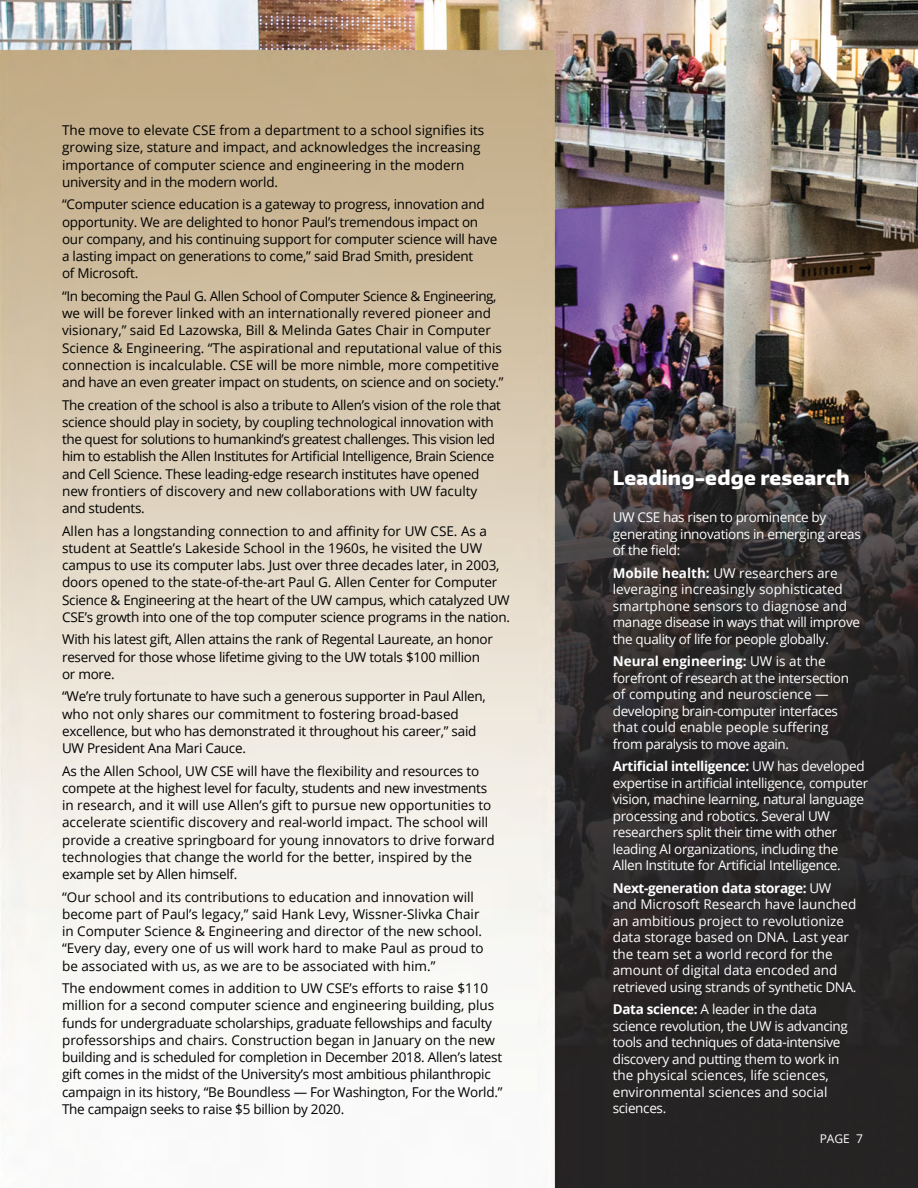
<style>
.page{position:relative;width:918px;height:1188px;background:#fff}
.page>*{position:absolute;margin:0;border:0;box-sizing:border-box;transform-origin:0 0}
.t1{font:800 19.5px "Encode Sans Normal";letter-spacing:.01em;color:#fff}
.t2{font:13.5px/17.2px "Open Sans";letter-spacing:-.02em;color:#010101}
.t3{font:13.5px/17.2px "Open Sans";color:#010101}
.t4{font:13.5px/16.5px "Open Sans";letter-spacing:-.025em;color:#fff}
.t5{font:13.5px/16.5px "Open Sans";color:#fff}
.t6{font:12px "Open Sans";color:#fff}
.s1{font-weight:700}
</style>
<div class="page">
<img style="left:0;top:0;width:918px;height:1188px">
<p class="t3" style="left:62px;top:121px;width:424px">The move to elevate CSE from a department to a school signifies its</p>
<p class="t3" style="left:62px;top:138px;width:420px">growing size, stature and impact, and acknowledges the increasing importance of computer science and engineering in the modern university and in the modern world.</p>
<p class="t2" style="left:62px;top:195px;width:437px">“Computer science education is a gateway to progress, innovation and opportunity. We are delighted to honor Paul’s tremendous impact on our company, and his continuing support for computer science will have a lasting impact on generations to come,” said Brad Smith, president<br>of Microsoft.</p>
<p class="t3" style="left:62px;top:287px;width:443px">“In becoming the Paul G. Allen School of Computer Science &amp; Engineering, we will be forever linked with an internationally revered pioneer and visionary,” said Ed Lazowska, Bill &amp; Melinda Gates Chair in Computer Science &amp; Engineering. “The aspirational and reputational value of this connection is incalculable. CSE will be more nimble, more competitive and have an even greater impact on students, on science and on society.”</p>
<p class="t2" style="left:62px;top:396px;width:440px">The creation of the school is also a tribute to Allen’s vision of the role that science should play in society, by coupling technological innovation with the quest for solutions to humankind’s greatest challenges. This vision led</p>
<p class="t2" style="left:62px;top:448px;width:434px">him to establish the Allen Institutes for Artificial Intelligence, Brain Science and Cell Science. These leading-edge research institutes have opened</p>
<p class="t3" style="left:62px;top:482px;width:417px">new frontiers of discovery and new collaborations with UW faculty and students.</p>
<p class="t3" style="left:62px;top:522px;width:426px">Allen has a longstanding connection to and affinity for UW CSE. As a</p>
<p class="t2" style="left:62px;top:539px;width:439px">student at Seattle’s Lakeside School in the 1960s, he visited the UW campus to use its computer labs. Just over three decades later, in 2003,</p>
<p class="t2" style="left:62px;top:574px;width:437px">doors opened to the state-of-the-art Paul G. Allen Center for Computer</p>
<p class="t2" style="left:62px;top:591px;width:449px">Science &amp; Engineering at the heart of the UW campus, which catalyzed UW</p>
<p class="t2" style="left:62px;top:605px;width:450px;line-height:22.5px">CSE’s growth into one of the top computer science programs in the nation.<br>With his latest gift, Allen attains the rank of Regental Laureate, an honor</p>
<p class="t2" style="left:62px;top:648px;width:420px">reserved for those whose lifetime giving to the UW totals $100 million or more.</p>
<p class="t2" style="left:62px;top:688px;width:425px">“We’re truly fortunate to have such a generous supporter in Paul Allen,</p>
<p class="t2" style="left:62px;top:705px;width:416px">who not only shares our commitment to fostering broad-based excellence, but who has demonstrated it throughout his career,” said</p>
<p class="t2" style="left:62px;top:739px;width:185px">UW President Ana Mari Cauce.</p>
<p class="t2" style="left:62px;top:762px;width:419px">As the Allen School, UW CSE will have the flexibility and resources to</p>
<p class="t2" style="left:62px;top:779px;width:431px">compete at the highest level for faculty, students and new investments in research, and it will use Allen’s gift to pursue new opportunities to</p>
<p class="t3" style="left:62px;top:814px;width:428px">accelerate scientific discovery and real-world impact. The school will</p>
<p class="t3" style="left:62px;top:831px;width:434px">provide a creative springboard for young innovators to drive forward technologies that change the world for the better, inspired by the</p>
<p class="t2" style="left:62px;top:865px;width:177px">example set by Allen himself.</p>
<p class="t3" style="left:62px;top:888px;width:413px">“Our school and its contributions to education and innovation will</p>
<p class="t3" style="left:62px;top:905px;width:419px">become part of Paul’s legacy,” said Hank Levy, Wissner-Slivka Chair</p>
<p class="t2" style="left:62px;top:922px;width:423px;text-align:justify">in Computer Science &amp; Engineering and director of the new school. “Every day, every one of us will work hard to make Paul as proud to be associated with us, as we are to be associated with him.”</p>
<p class="t3" style="left:62px;top:979px;width:428px">The endowment comes in addition to UW CSE’s efforts to raise $110</p>
<p class="t3" style="left:62px;top:997px;width:435px">million for a second computer science and engineering building, plus funds for undergraduate scholarships, graduate fellowships and faculty professorships and chairs. Construction began in January on the new</p>
<p class="t2" style="left:62px;top:1048px;width:442px">building and is scheduled for completion in December 2018. Allen’s latest</p>
<p class="t2" style="left:62px;top:1066px;width:442px">gift comes in the midst of the University’s most ambitious philanthropic campaign in its history, “Be Boundless — For Washington, For the World.”<br>The campaign seeks to raise $5 billion by 2020.</p>
<h3 class="t1" style="left:613px;top:465px;width:238px">Leading-edge research</h3>
<p class="t4" style="left:613px;top:509px;width:250px">UW CSE has risen to prominence by generating innovations in emerging areas</p>
<p class="t4" style="left:613px;top:542px;width:69px">of the field:</p>
<p class="t5" style="left:613px;top:564px;width:249px"><span class="s1">Mobile health:</span> UW researchers are leveraging increasingly sophisticated smartphone sensors to diagnose and manage disease in ways that will improve the quality of life for people globally.</p>
<p class="t4" style="left:613px;top:653px;width:238px"><span class="s1">Neural engineering:</span> UW is at the forefront of research at the intersection of computing and neuroscience —</p>
<p class="t4" style="left:613px;top:702px;width:227px">developing brain-computer interfaces that could enable people suffering</p>
<p class="t4" style="left:613px;top:732px;width:253px;line-height:22.5px">from paralysis to move again.<br><span class="s1">Artificial intelligence:</span> UW has developed</p>
<p class="t4" style="left:613px;top:774px;width:257px">expertise in artificial intelligence, computer</p>
<p class="t4" style="left:613px;top:791px;width:253px">vision, machine learning, natural language processing and robotics. Several UW researchers split their time with other leading AI organizations, including the</p>
<p class="t4" style="left:613px;top:857px;width:229px">Allen Institute for Artificial Intelligence.</p>
<p class="t5" style="left:613px;top:879px;width:245px"><span class="s1">Next-generation data storage:</span> UW and Microsoft Research have launched an ambitious project to revolutionize data storage based on DNA. Last year the team set a world record for the amount of digital data encoded and retrieved using strands of synthetic DNA.</p>
<p class="t4" style="left:613px;top:1001px;width:237px"><span class="s1">Data science:</span> A leader in the data science revolution, the UW is advancing</p>
<p class="t4" style="left:613px;top:1034px;width:229px">tools and techniques of data-intensive</p>
<p class="t5" style="left:613px;top:1050px;width:228px">discovery and putting them to work in the physical sciences, life sciences, environmental sciences and social sciences.</p>
<p class="t6" style="left:820px;top:1131px;width:45px">PAGE 7</p>
</div>
